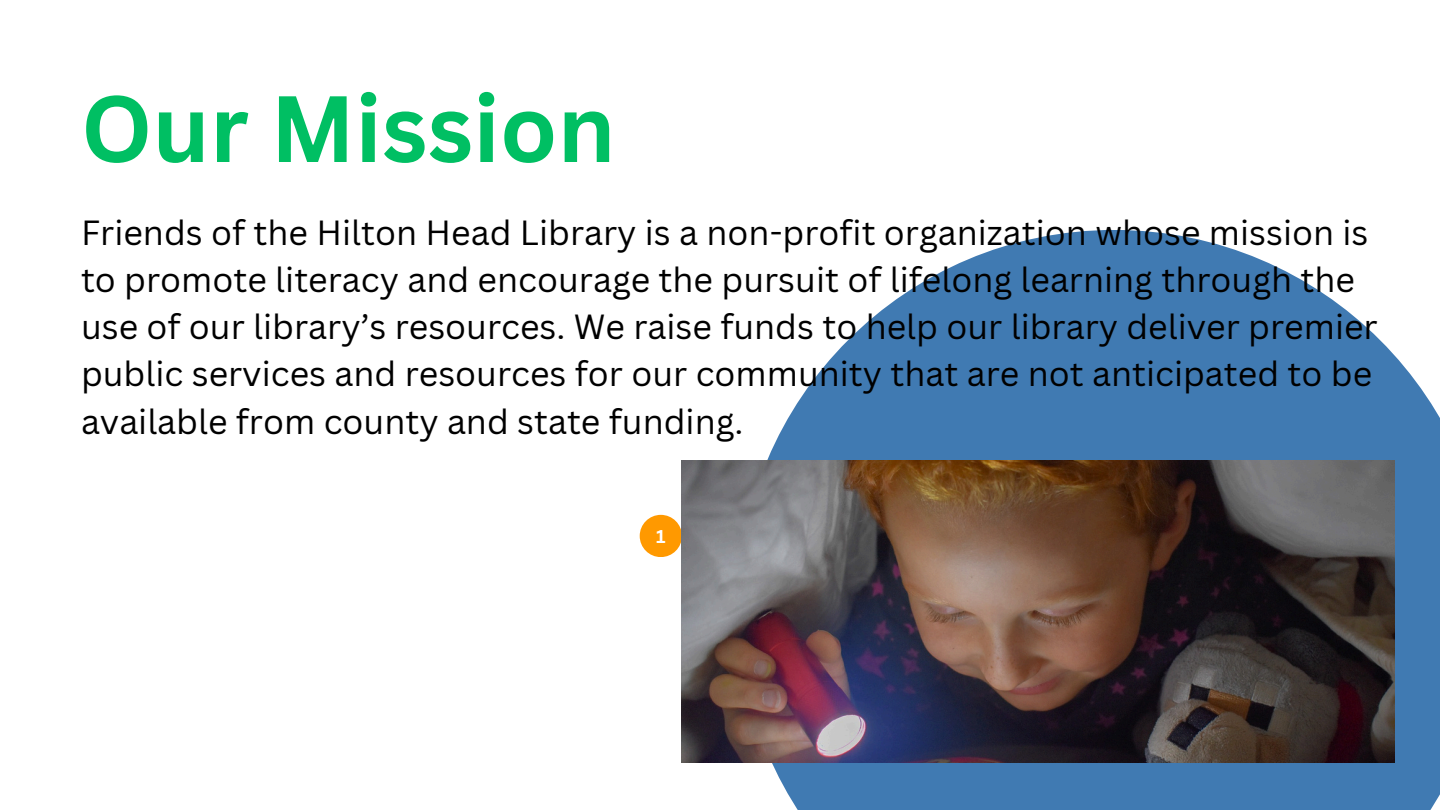
<style>
.page{position:relative;width:1440px;height:810px;background:#fff}
.page>*{position:absolute;margin:0;border:0;box-sizing:border-box;transform-origin:0 0}
.t1{font:700 92px "Canva Sans";color:#00bf63}
.t2{font:34px/47.2px "Canva Sans";color:#000}
.t3{font:700 18px "Canva Sans";color:#fff}
</style>
<div class="page">
<div style="left:640px;top:515px;width:42px;height:42px;background:#f90;border-radius:50%"></div>
<svg style="left:738px;top:230px;width:702px;height:580px;fill:#407ab2"></svg>
<img style="left:682px;top:461px;width:712px;height:301px">
<p class="t1" style="left:81px;top:64px;width:536px">Our Mission</p>
<p class="t2" style="left:81px;top:208px;width:1298px">Friends of the Hilton Head Library is a non-profit organization whose mission is to promote literacy and encourage the pursuit of lifelong learning through the use of our library’s resources. We raise funds to help our library deliver premier public services and resources for our community that are not anticipated to be available from county and state funding.</p>
<h1 class="t3" style="left:656px;top:523px;width:11px">1</h1>
</div>
